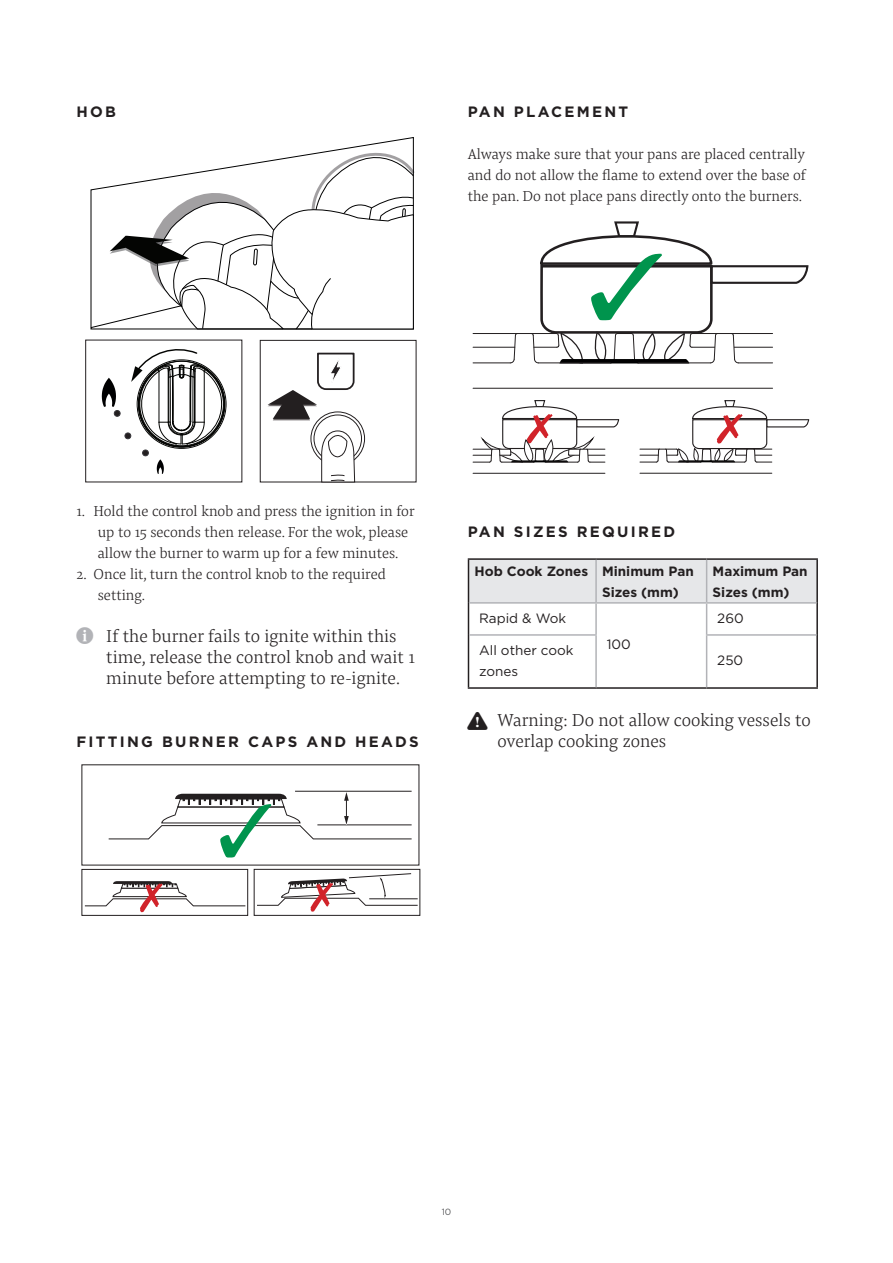
<style>
.page{position:relative;width:893px;height:1263px;background:#fff}
.page>*{position:absolute;margin:0;border:0;box-sizing:border-box;transform-origin:0 0}
.t1{font:300 18px/21px "Pensum Pro";color:#231f20}
.body_1{font:300 15px/21px "Pensum Pro";color:#231f20}
.chapter_1_1_continue{font:700 15px "Gotham";letter-spacing:.15em;color:#231f20}
.body_5{font:700 13.5px/21px "Gotham";color:#231f20}
.body_6{font:13.5px/21px "Gotham";color:#231f20}
.t2{font:9px "Gotham";color:#57585a}
.s1{color:#b2b3b7}
</style>
<div class="page">
<svg style="left:90px;top:137px;width:325px;height:193px"></svg>
<svg style="left:102px;top:349px;width:125px;height:125px"></svg>
<div style="left:260px;top:340px;width:156px;height:142px;border:1px solid #231f20"></div>
<svg style="left:311px;top:412px;width:54px;height:53px"></svg>
<div style="left:314px;top:415px;width:47px;height:47px;background:#fff;border-radius:50%"></div>
<div style="left:314px;top:415px;width:48px;height:48px;border:1px solid #231f20;border-radius:50%"></div>
<svg style="left:321px;top:430px;width:34px;height:53px"></svg>
<svg style="left:268px;top:353px;width:87px;height:67px"></svg>
<svg style="left:85px;top:881px;width:161px;height:31px"></svg>
<svg style="left:257px;top:873px;width:161px;height:39px"></svg>
<div style="left:254px;top:869px;width:166px;height:47px;border:1px solid #231f20"></div>
<div style="left:82px;top:869px;width:166px;height:47px;border:1px solid #231f20"></div>
<hr style="left:295px;top:791px;width:117px;height:1px;background:#231f20">
<svg style="left:108px;top:792px;width:304px;height:66px"></svg>
<hr style="left:473px;top:473px;width:132px;height:1px;background:#231f20">
<svg style="left:473px;top:400px;width:147px;height:63px"></svg>
<hr style="left:502px;top:462px;width:31px;height:1px;background:#231f20">
<hr style="left:546px;top:462px;width:31px;height:1px;background:#231f20">
<hr style="left:640px;top:473px;width:132px;height:1px;background:#231f20">
<svg style="left:640px;top:400px;width:170px;height:63px"></svg>
<hr style="left:473px;top:388px;width:300px;height:1px;background:#231f20">
<hr style="left:473px;top:362px;width:37px;height:1px;background:#231f20">
<hr style="left:473px;top:347px;width:42px;height:1px;background:#231f20">
<hr style="left:473px;top:333px;width:83px;height:1px;background:#231f20">
<svg style="left:509px;top:221px;width:300px;height:143px"></svg>
<svg style="left:469px;top:560px;width:347px;height:127px"></svg>
<hr style="left:468px;top:558px;width:128px;height:2px;background:#231f20">
<hr style="left:468px;top:560px;width:1px;height:43px;background:#231f20">
<hr style="left:596px;top:558px;width:111px;height:2px;background:#231f20">
<hr style="left:707px;top:558px;width:111px;height:2px;background:#231f20">
<hr style="left:816px;top:560px;width:2px;height:43px;background:#231f20">
<hr style="left:468px;top:603px;width:1px;height:32px;background:#231f20">
<hr style="left:816px;top:603px;width:2px;height:32px;background:#231f20">
<hr style="left:468px;top:635px;width:1px;height:52px;background:#231f20">
<hr style="left:816px;top:635px;width:2px;height:52px;background:#231f20">
<hr style="left:468px;top:687px;width:128px;height:2px;background:#231f20">
<hr style="left:596px;top:687px;width:111px;height:2px;background:#231f20">
<hr style="left:707px;top:687px;width:111px;height:2px;background:#231f20">
<hr style="left:595px;top:560px;width:2px;height:42px;background:#b2b3b7">
<hr style="left:706px;top:560px;width:1px;height:42px;background:#b2b3b7">
<hr style="left:469px;top:602px;width:127px;height:2px;background:#b2b3b7">
<hr style="left:596px;top:602px;width:111px;height:2px;background:#b2b3b7">
<hr style="left:595px;top:604px;width:2px;height:30px;background:#b2b3b7">
<hr style="left:707px;top:602px;width:109px;height:2px;background:#b2b3b7">
<hr style="left:706px;top:604px;width:1px;height:30px;background:#b2b3b7">
<hr style="left:469px;top:634px;width:128px;height:2px;background:#b2b3b7">
<hr style="left:595px;top:636px;width:2px;height:51px;background:#b2b3b7">
<hr style="left:706px;top:634px;width:110px;height:2px;background:#b2b3b7">
<hr style="left:706px;top:636px;width:1px;height:51px;background:#b2b3b7">
<p class="chapter_1_1_continue" style="left:77px;top:102px;width:41px">HOB</p>
<p class="chapter_1_1_continue" style="left:468px;top:102px;width:162px">PAN PLACEMENT</p>
<p class="body_1" style="left:468px;top:143px;width:340px;text-align:justify">Always make sure that your pans are placed centrally and do not allow the flame to extend over the base of the pan. Do not place pans directly onto the burners.</p>
<p class="body_1" style="left:98px;top:500px;width:318px;text-indent:-21px">1. Hold the control knob and press the ignition in for up to 15 seconds then release. For the wok, please allow the burner to warm up for a few minutes.</p>
<p class="body_1" style="left:98px;top:563px;width:290px;text-indent:-21px">2. Once lit, turn the control knob to the required setting.</p>
<p class="t1" style="left:106px;top:625px;width:310px;text-indent:-30px"><span class="s1">✔</span> If the burner fails to ignite within this time, release the control knob and wait 1 minute before attempting to re-ignite.</p>
<p class="chapter_1_1_continue" style="left:77px;top:732px;width:344px">FITTING BURNER CAPS AND HEADS</p>
<p class="chapter_1_1_continue" style="left:468px;top:522px;width:209px">PAN SIZES REQUIRED</p>
<p class="body_5" style="left:474px;top:560px;width:115px">Hob Cook Zones</p>
<p class="body_5" style="left:602px;top:560px;width:93px">Minimum Pan<br>Sizes (mm)</p>
<p class="body_5" style="left:713px;top:560px;width:97px">Maximum Pan<br>Sizes (mm)</p>
<p class="body_6" style="left:479px;top:607px;width:89px">Rapid &amp; Wok</p>
<p class="body_6" style="left:607px;top:634px;width:26px">100</p>
<p class="body_6" style="left:717px;top:607px;width:28px">260</p>
<p class="body_6" style="left:479px;top:639px;width:96px">All other cook zones</p>
<p class="body_6" style="left:717px;top:650px;width:28px">250</p>
<p class="t1" style="left:497px;top:709px;width:315px">Warning: Do not allow cooking vessels to overlap cooking zones</p>
<p class="t2" style="left:442px;top:1206px;width:11px">10</p>
</div>
